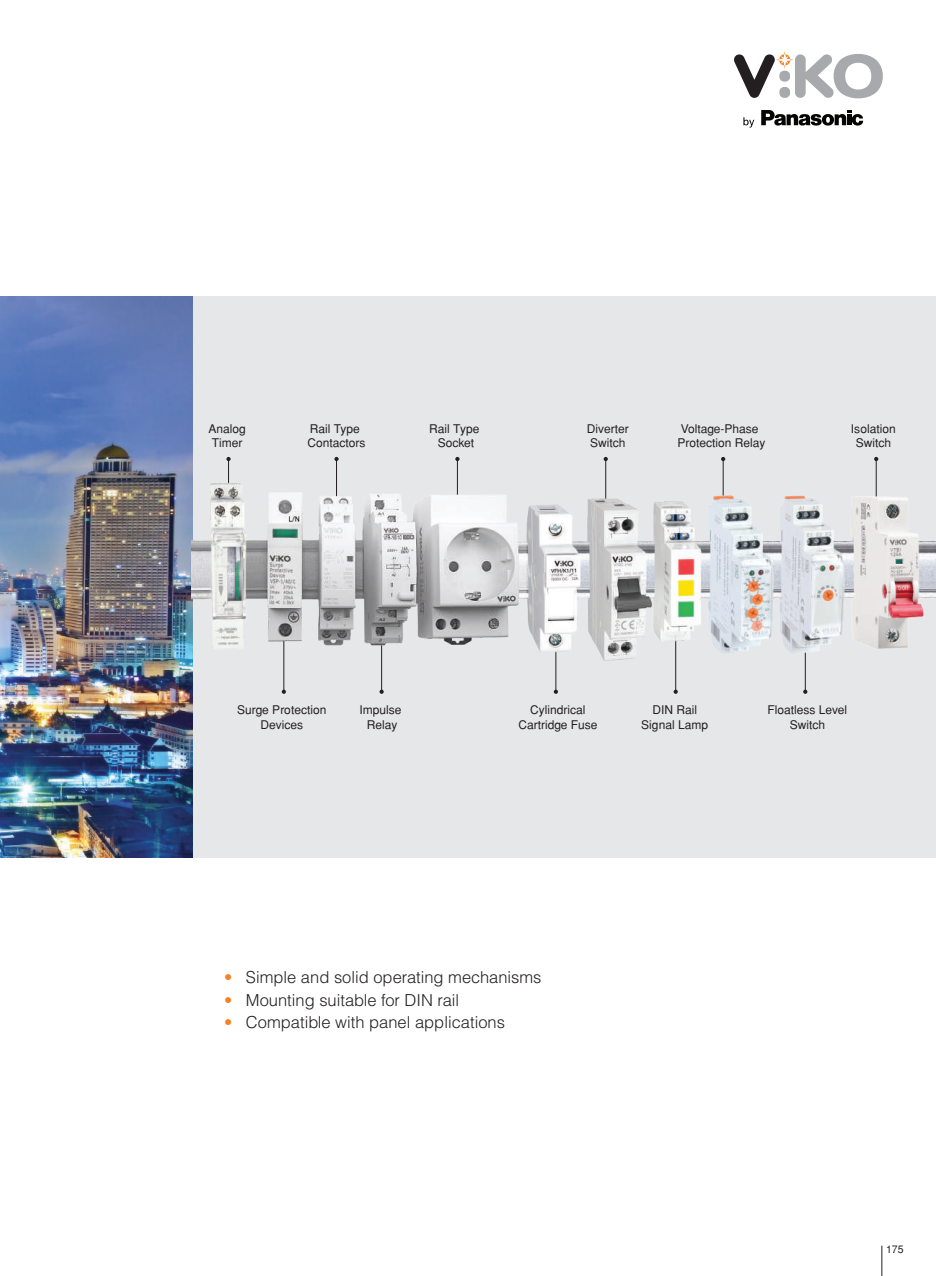
<style>
.page{position:relative;width:936px;height:1276px;background:#fff}
.page>*{position:absolute;margin:0;border:0;box-sizing:border-box;transform-origin:0 0}
.t1{font:16.5px "Helvetica Light Normal Tr";color:#231f20}
.t2{font:12px/14.4px "Helvetica Normal Tr";color:#231f20;text-align:center}
.t3{font:10.5px "Helvetica Normal Tr";color:#231f20}
.s1{color:#f58220}
</style>
<div class="page">
<svg style="left:734px;top:51px;width:149px;height:48px"></svg>
<svg style="left:761px;top:110px;width:102px;height:16px"></svg>
<svg style="left:743px;top:117px;width:11px;height:11px"></svg>
<hr style="left:881px;top:1245px;width:1px;height:31px;background:#231f20">
<div style="left:133px;top:296px;width:802px;height:562px;background:#e6e7e9"></div>
<img style="left:0;top:296px;width:193px;height:562px">
<svg style="left:226px;top:457px;width:5px;height:4px"></svg>
<hr style="left:228px;top:461px;width:1px;height:54px;background:#231f20">
<svg style="left:334px;top:457px;width:4px;height:4px"></svg>
<hr style="left:336px;top:461px;width:1px;height:54px;background:#231f20">
<svg style="left:282px;top:689px;width:4px;height:5px"></svg>
<hr style="left:283px;top:636px;width:1px;height:54px;background:#231f20">
<svg style="left:379px;top:689px;width:4px;height:5px"></svg>
<hr style="left:381px;top:636px;width:1px;height:54px;background:#231f20">
<svg style="left:553px;top:689px;width:5px;height:5px"></svg>
<hr style="left:555px;top:636px;width:1px;height:54px;background:#231f20">
<svg style="left:673px;top:689px;width:4px;height:5px"></svg>
<hr style="left:675px;top:636px;width:1px;height:54px;background:#231f20">
<svg style="left:803px;top:689px;width:4px;height:5px"></svg>
<hr style="left:805px;top:636px;width:1px;height:54px;background:#231f20">
<svg style="left:455px;top:457px;width:4px;height:4px"></svg>
<hr style="left:457px;top:461px;width:1px;height:54px;background:#231f20">
<svg style="left:603px;top:457px;width:4px;height:4px"></svg>
<hr style="left:605px;top:461px;width:1px;height:54px;background:#231f20">
<svg style="left:721px;top:457px;width:4px;height:4px"></svg>
<hr style="left:722px;top:461px;width:1px;height:54px;background:#231f20">
<svg style="left:874px;top:457px;width:4px;height:4px"></svg>
<hr style="left:875px;top:461px;width:1px;height:54px;background:#231f20">
<img style="left:191px;top:466px;width:744px;height:210px">
<p class="t2" style="left:208px;top:421px;width:39px;text-align:left">Analog<br>Timer</p>
<p class="t2" style="left:307px;top:421px;width:60px;text-align:left">Rail Type<br>Contactors</p>
<p class="t2" style="left:429px;top:421px;width:52px">Rail Type<br>Socket</p>
<p class="t2" style="left:677px;top:421px;width:90px;text-align:left">Voltage-Phase<br>Protection Relay</p>
<p class="t2" style="left:587px;top:421px;width:43px;text-align:left">Diverter<br>Switch</p>
<p class="t2" style="left:850px;top:421px;width:46px">Isolation<br>Switch</p>
<p class="t2" style="left:237px;top:702px;width:91px">Surge Protection<br>Devices</p>
<p class="t2" style="left:359px;top:702px;width:44px">Impulse<br>Relay</p>
<p class="t2" style="left:518px;top:702px;width:81px">Cylindrical<br>Cartridge Fuse</p>
<p class="t2" style="left:641px;top:702px;width:68px">DIN Rail<br>Signal Lamp</p>
<p class="t2" style="left:767px;top:702px;width:81px">Floatless Level<br>Switch</p>
<h1 class="t1" style="left:224px;top:967px;width:319px"><span class="s1">•</span> Simple and solid operating mechanisms</h1>
<h1 class="t1" style="left:224px;top:989px;width:236px"><span class="s1">•</span> Mounting suitable for DIN rail</h1>
<h1 class="t1" style="left:224px;top:1012px;width:282px"><span class="s1">•</span> Compatible with panel applications</h1>
<p class="t3" style="left:885px;top:1243px;width:19px">175</p>
</div>
